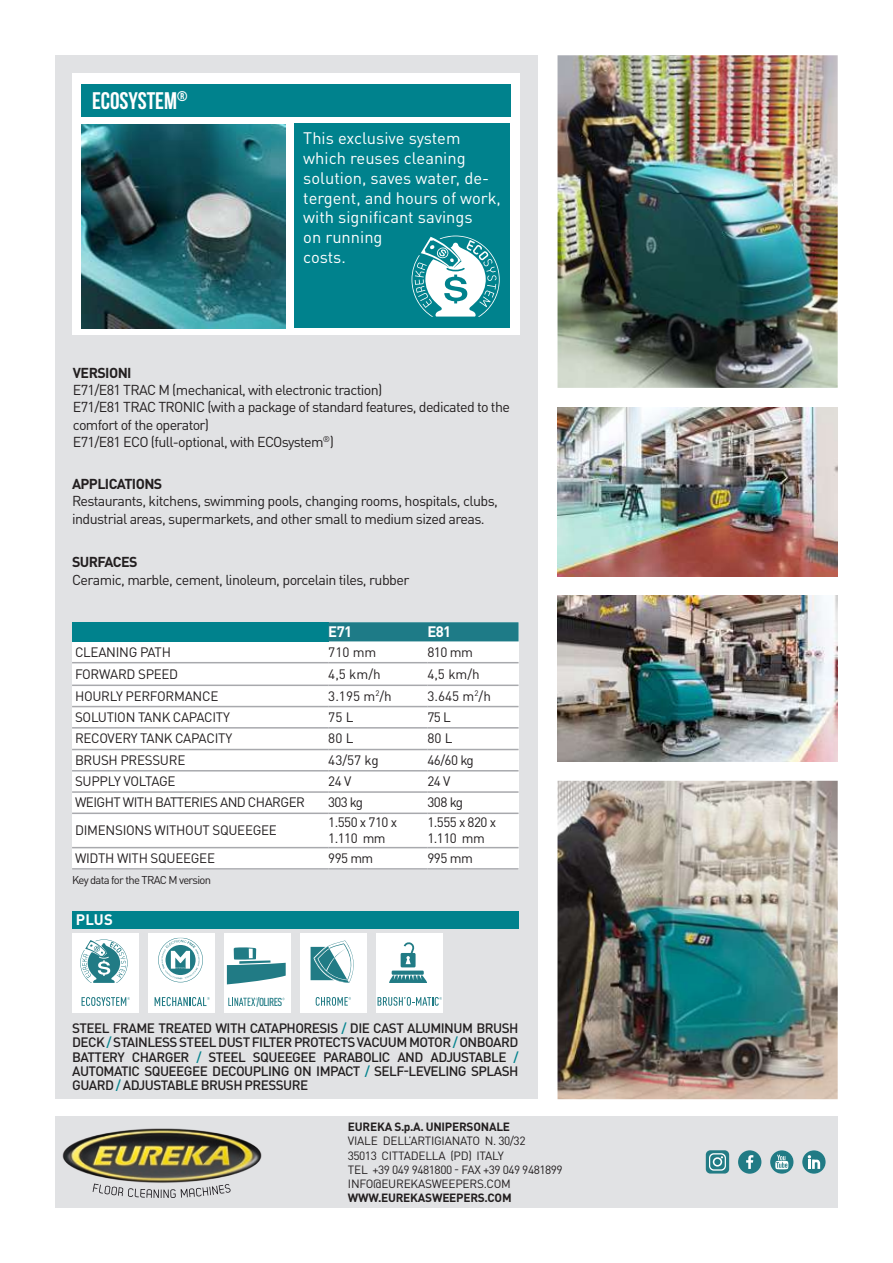
<style>
.page{position:relative;width:893px;height:1263px;background:#fff}
.page>*{position:absolute;margin:0;border:0;box-sizing:border-box;transform-origin:0 0}
.t1{font:700 24px "Bebas Neue";color:#fff}
.t2{font:16.5px/19.8px "DIN Pro";color:#fff}
.t3{font:700 15px "DIN Pro";letter-spacing:-.04em;color:#fff}
.t4{font:14.25px/17.1px "DIN Pro";letter-spacing:-.045em;color:#231f20}
.t5{font:700 14.25px "DIN Pro";letter-spacing:-.04em;color:#231f20}
.t6{font:500 13.5px/14.2px "DIN Pro";letter-spacing:-.04em;color:#231f20;text-align:justify}
.t7{font:13.5px "DIN Pro";letter-spacing:-.02em;color:#231f20}
.t8{font:13.5px/16.2px "DIN Pro";letter-spacing:-.04em;color:#231f20}
.t9{font:11.85px/14.2px "DIN Pro";letter-spacing:-.02em;color:#231f20}
.t10{font:700 11.85px "DIN Pro";letter-spacing:-.02em;color:#231f20}
.t11{font:500 11.4px "DIN Cond";letter-spacing:-.045em;color:#217b85}
.t12{font:11.25px "DIN Pro";letter-spacing:-.06em;color:#231f20}
.s1{color:#00828d}
</style>
<div class="page">
<div style="left:55px;top:1116px;width:783px;height:92px;background:#e1e2e4"></div>
<img style="left:62px;top:1128px;width:200px;height:55px">
<svg style="left:93px;top:1183px;width:138px;height:15px"></svg>
<svg style="left:802px;top:1150px;width:24px;height:24px"></svg>
<svg style="left:808px;top:1155px;width:12px;height:14px"></svg>
<div style="left:738px;top:1150px;width:23px;height:24px;background:#217b85;border-radius:50%"></div>
<svg style="left:746px;top:1155px;width:7px;height:14px"></svg>
<svg style="left:770px;top:1150px;width:23px;height:24px"></svg>
<svg style="left:775px;top:1155px;width:13px;height:14px"></svg>
<div style="left:706px;top:1150px;width:23px;height:23px;background:#227c85;border-radius:5px"></div>
<svg style="left:709px;top:1153px;width:17px;height:18px"></svg>
<svg style="left:710px;top:1154px;width:15px;height:15px"></svg>
<svg style="left:713px;top:1157px;width:9px;height:9px"></svg>
<div style="left:714px;top:1159px;width:7px;height:6px;background:#227c85;border-radius:50%"></div>
<div style="left:55px;top:55px;width:483px;height:1044px;background:#e1e2e4"></div>
<div style="left:72px;top:73px;width:448px;height:262px;background:#fff"></div>
<img style="left:81px;top:124px;width:204px;height:204px">
<img style="left:557px;top:55px;width:281px;height:333px">
<img style="left:557px;top:781px;width:281px;height:318px">
<img style="left:557px;top:407px;width:281px;height:169px">
<img style="left:557px;top:595px;width:281px;height:167px">
<div style="left:72px;top:933px;width:67px;height:80px;background:#fff"></div>
<svg style="left:80px;top:939px;width:48px;height:44px"></svg>
<svg style="left:82px;top:997px;width:48px;height:9px"></svg>
<div style="left:300px;top:933px;width:67px;height:80px;background:#fff"></div>
<svg style="left:316px;top:997px;width:35px;height:9px"></svg>
<svg style="left:311px;top:940px;width:43px;height:43px"></svg>
<div style="left:148px;top:933px;width:67px;height:80px;background:#fff"></div>
<svg style="left:155px;top:997px;width:55px;height:9px"></svg>
<svg style="left:158px;top:938px;width:45px;height:44px"></svg>
<div style="left:72px;top:911px;width:447px;height:17px;background:#00828d"></div>
<div style="left:224px;top:933px;width:67px;height:80px;background:#fff"></div>
<svg style="left:228px;top:998px;width:30px;height:8px"></svg>
<svg style="left:227px;top:947px;width:59px;height:37px"></svg>
<div style="left:376px;top:933px;width:67px;height:80px;background:#fff"></div>
<svg style="left:377px;top:997px;width:65px;height:9px"></svg>
<svg style="left:389px;top:975px;width:38px;height:8px"></svg>
<div style="left:392px;top:970px;width:32px;height:5px;background:#217b85"></div>
<svg style="left:401px;top:942px;width:15px;height:25px"></svg>
<div style="left:294px;top:123px;width:216px;height:204px;background:#00828d"></div>
<div style="left:81px;top:84px;width:429px;height:33px;background:#00828d"></div>
<svg style="left:412px;top:236px;width:88px;height:81px"></svg>
<div style="left:72px;top:622px;width:447px;height:248px;background:#fff"></div>
<div style="left:72px;top:622px;width:256px;height:19px;background:#00828d"></div>
<div style="left:328px;top:622px;width:191px;height:19px;background:#1e7b87"></div>
<hr style="left:72px;top:662px;width:256px;height:1px;background:#a8a9ad">
<hr style="left:328px;top:662px;width:99px;height:1px;background:#a8a9ad">
<hr style="left:427px;top:662px;width:92px;height:1px;background:#a8a9ad">
<hr style="left:72px;top:684px;width:256px;height:2px;background:#a8a9ad">
<hr style="left:328px;top:684px;width:99px;height:2px;background:#a8a9ad">
<hr style="left:427px;top:684px;width:92px;height:2px;background:#a8a9ad">
<hr style="left:72px;top:706px;width:256px;height:1px;background:#a8a9ad">
<hr style="left:328px;top:706px;width:99px;height:1px;background:#a8a9ad">
<hr style="left:427px;top:706px;width:92px;height:1px;background:#a8a9ad">
<hr style="left:72px;top:727px;width:256px;height:2px;background:#a8a9ad">
<hr style="left:328px;top:727px;width:99px;height:2px;background:#a8a9ad">
<hr style="left:427px;top:727px;width:92px;height:2px;background:#a8a9ad">
<hr style="left:72px;top:749px;width:256px;height:1px;background:#a8a9ad">
<hr style="left:328px;top:749px;width:99px;height:1px;background:#a8a9ad">
<hr style="left:427px;top:749px;width:92px;height:1px;background:#a8a9ad">
<hr style="left:72px;top:770px;width:256px;height:1px;background:#a8a9ad">
<hr style="left:328px;top:770px;width:99px;height:1px;background:#a8a9ad">
<hr style="left:427px;top:770px;width:92px;height:1px;background:#a8a9ad">
<hr style="left:72px;top:791px;width:256px;height:2px;background:#a8a9ad">
<hr style="left:328px;top:791px;width:99px;height:2px;background:#a8a9ad">
<hr style="left:427px;top:791px;width:92px;height:2px;background:#a8a9ad">
<hr style="left:72px;top:812px;width:256px;height:2px;background:#a8a9ad">
<hr style="left:328px;top:812px;width:99px;height:2px;background:#a8a9ad">
<hr style="left:427px;top:812px;width:92px;height:2px;background:#a8a9ad">
<hr style="left:72px;top:847px;width:256px;height:1px;background:#a8a9ad">
<hr style="left:328px;top:847px;width:99px;height:1px;background:#a8a9ad">
<hr style="left:427px;top:847px;width:92px;height:1px;background:#a8a9ad">
<hr style="left:72px;top:868px;width:256px;height:2px;background:#a8a9ad">
<hr style="left:328px;top:868px;width:99px;height:2px;background:#a8a9ad">
<hr style="left:427px;top:868px;width:92px;height:2px;background:#a8a9ad">
<h1 class="t1" style="left:92px;top:88px;width:97px">ECOSYSTEM<sup>®</sup></h1>
<p class="t2" style="left:303px;top:127px;width:199px">This exclusive system which reuses cleaning solution, saves water, de&shy;tergent, and hours of work, with significant savings<br>on running<br>costs.</p>
<p class="t5" style="left:73px;top:361px;width:60px">VERSIONI</p>
<p class="t4" style="left:73px;top:380px;width:439px">E71/E81 TRAC M (mechanical, with electronic traction)<br>E71/E81 TRAC TRONIC (with a package of standard features, dedicated to the comfort of the operator)<br>E71/E81 ECO (full-optional, with ECOsystem<sup>®</sup>)</p>
<p class="t5" style="left:72px;top:472px;width:92px">APPLICATIONS</p>
<p class="t4" style="left:72px;top:491px;width:427px">Restaurants, kitchens, swimming pools, changing rooms, hospitals, clubs, industrial areas, supermarkets, and other small to medium sized areas.</p>
<p class="t5" style="left:72px;top:550px;width:67px">SURFACES</p>
<p class="t4" style="left:72px;top:569px;width:339px">Ceramic, marble, cement, linoleum, porcelain tiles, rubber</p>
<p class="t3" style="left:328px;top:619px;width:25px">E71</p>
<p class="t3" style="left:427px;top:619px;width:25px">E81</p>
<p class="t7" style="left:75px;top:641px;width:97px">CLEANING PATH</p>
<p class="t7" style="left:328px;top:641px;width:50px">710 mm</p>
<p class="t7" style="left:427px;top:641px;width:47px">810 mm</p>
<p class="t7" style="left:75px;top:663px;width:105px">FORWARD SPEED</p>
<p class="t7" style="left:328px;top:663px;width:54px">4,5 km/h</p>
<p class="t7" style="left:427px;top:663px;width:54px">4,5 km/h</p>
<p class="t7" style="left:75px;top:685px;width:145px">HOURLY PERFORMANCE</p>
<p class="t7" style="left:328px;top:685px;width:65px">3.195 m<sup>2</sup>/h</p>
<p class="t7" style="left:427px;top:685px;width:65px">3.645 m<sup>2</sup>/h</p>
<p class="t7" style="left:75px;top:706px;width:156px">SOLUTION TANK CAPACITY</p>
<p class="t7" style="left:328px;top:706px;width:27px">75 L</p>
<p class="t7" style="left:427px;top:706px;width:25px">75 L</p>
<p class="t7" style="left:75px;top:728px;width:159px">RECOVERY TANK CAPACITY</p>
<p class="t7" style="left:328px;top:728px;width:27px">80 L</p>
<p class="t7" style="left:427px;top:728px;width:27px">80 L</p>
<p class="t7" style="left:75px;top:749px;width:112px">BRUSH PRESSURE</p>
<p class="t7" style="left:328px;top:749px;width:52px">43/57 kg</p>
<p class="t7" style="left:427px;top:749px;width:48px">46/60 kg</p>
<p class="t7" style="left:75px;top:771px;width:102px">SUPPLY VOLTAGE</p>
<p class="t7" style="left:328px;top:771px;width:25px">24 V</p>
<p class="t7" style="left:427px;top:771px;width:25px">24 V</p>
<p class="t8" style="left:75px;top:793px;width:231px">WEIGHT WITH BATTERIES AND CHARGER</p>
<p class="t7" style="left:328px;top:792px;width:36px">303 kg</p>
<p class="t7" style="left:427px;top:792px;width:37px">308 kg</p>
<p class="t7" style="left:75px;top:820px;width:203px">DIMENSIONS WITHOUT SQUEEGEE</p>
<p class="t8" style="left:328px;top:813px;width:70px">1.550 x 710 x<br>1.110 mm</p>
<p class="t8" style="left:427px;top:813px;width:70px">1.555 x 820 x<br>1.110 mm</p>
<p class="t7" style="left:75px;top:847px;width:142px">WIDTH WITH SQUEEGEE</p>
<p class="t7" style="left:328px;top:847px;width:47px">995 mm</p>
<p class="t7" style="left:427px;top:847px;width:47px">995 mm</p>
<p class="t12" style="left:72px;top:871px;width:141px">Key data for the TRAC M version</p>
<p class="t3" style="left:76px;top:907px;width:38px">PLUS</p>
<p class="t11" style="left:256px;top:995px;width:27px">/OLIRES</p>
<p class="t6" style="left:72px;top:1019px;width:448px">STEEL FRAME TREATED WITH CATAPHORESIS <span class="s1">/</span> DIE CAST ALUMINUM BRUSH DECK <span class="s1">/</span> STAINLESS STEEL DUST FILTER PROTECTS VACUUM MOTOR <span class="s1">/</span> ONBOARD BATTERY CHARGER <span class="s1">/</span> STEEL SQUEEGEE PARABOLIC AND ADJUSTABLE <span class="s1">/ </span>AUTOMATIC SQUEEGEE DECOUPLING ON IMPACT <span class="s1">/</span> SELF-LEVELING SPLASH GUARD <span class="s1">/</span> ADJUSTABLE BRUSH PRESSURE</p>
<p class="t10" style="left:348px;top:1117px;width:164px">EUREKA S.p.A. UNIPERSONALE</p>
<p class="t9" style="left:348px;top:1133px;width:216px">VIALE DELL’ARTIGIANATO N. 30/32<br>35013 CITTADELLA (PD) ITALY<br>TEL +39 049 9481800 - FAX +39 049 9481899<br>INFO@EUREKASWEEPERS.COM</p>
<p class="t10" style="left:348px;top:1188px;width:165px">WWW.EUREKASWEEPERS.COM</p>
</div>
